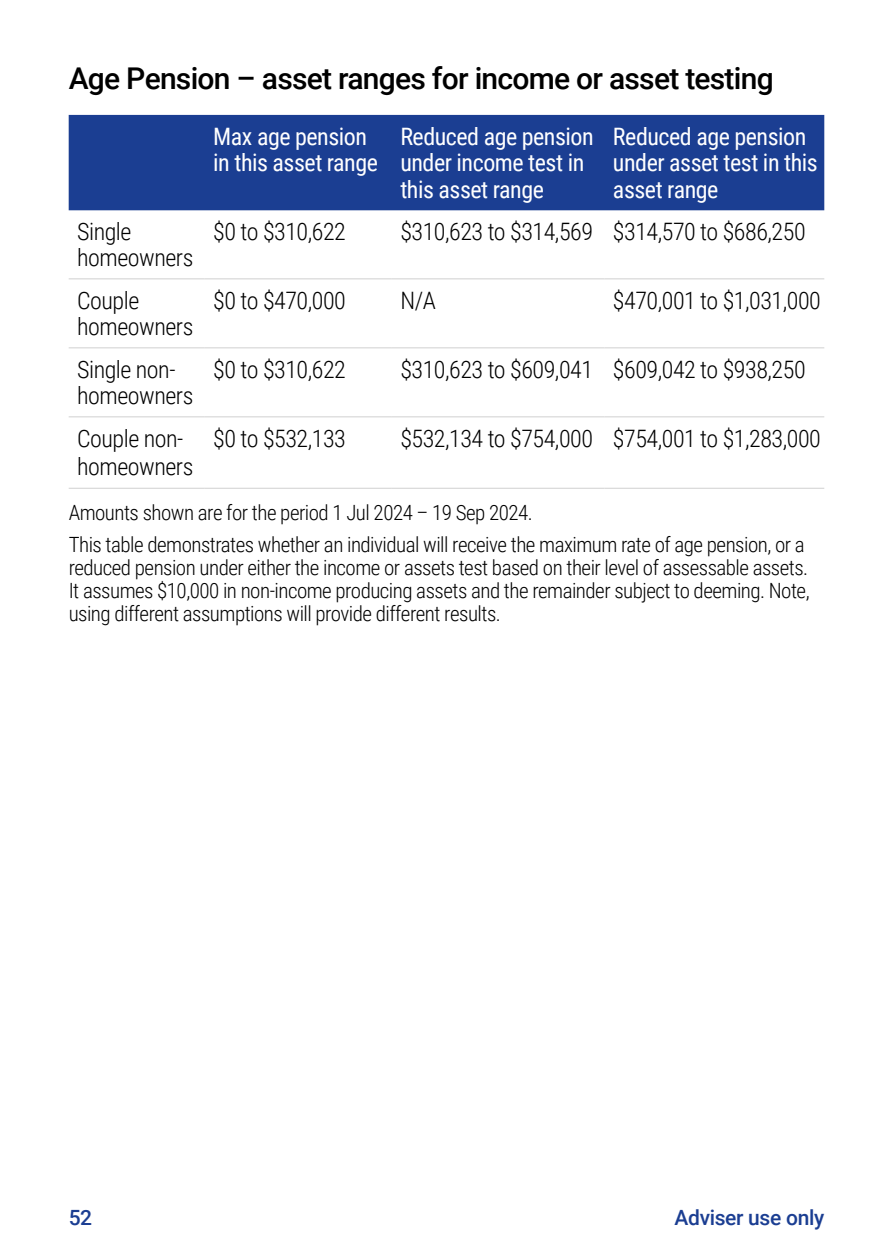
<style>
.page{position:relative;width:893px;height:1259px;background:#fff}
.page>*{position:absolute;margin:0;border:0;box-sizing:border-box;transform-origin:0 0}
.CFS_02_A6-FT_Subhead_2{font:500 30px "Roboto";letter-spacing:-.025em;color:#000}
.CFS_04_A6-FT_Table_Body{font:300 24px/26.4px "Roboto Condensed";letter-spacing:-.02em;color:#000}
.CFS_04_A6-FT_Table_Col_Head{font:24px/26.4px "Roboto Condensed";letter-spacing:-.02em;color:#fff}
.CFS_09_A6-FT_Disclaimer{font:300 21px/23.1px "Roboto Condensed";letter-spacing:-.025em;color:#000}
.t1{font:500 21px "Roboto";letter-spacing:-.015em;color:#1b3e92}
</style>
<div class="page">
<div style="left:69px;top:115px;width:755px;height:95px;background:#1b3e92"></div>
<hr style="left:69px;top:278px;width:136px;height:1px;background:#d0d0d0">
<hr style="left:205px;top:278px;width:187px;height:1px;background:#d0d0d0">
<hr style="left:392px;top:278px;width:212px;height:1px;background:#d0d0d0">
<hr style="left:604px;top:278px;width:220px;height:1px;background:#d0d0d0">
<hr style="left:69px;top:347px;width:136px;height:1px;background:#d0d0d0">
<hr style="left:205px;top:347px;width:187px;height:1px;background:#d0d0d0">
<hr style="left:392px;top:347px;width:212px;height:1px;background:#d0d0d0">
<hr style="left:604px;top:347px;width:220px;height:1px;background:#d0d0d0">
<hr style="left:69px;top:416px;width:136px;height:1px;background:#d0d0d0">
<hr style="left:205px;top:416px;width:187px;height:1px;background:#d0d0d0">
<hr style="left:392px;top:416px;width:212px;height:1px;background:#d0d0d0">
<hr style="left:604px;top:416px;width:220px;height:1px;background:#d0d0d0">
<hr style="left:69px;top:488px;width:136px;height:1px;background:#d0d0d0">
<hr style="left:205px;top:488px;width:187px;height:1px;background:#d0d0d0">
<hr style="left:392px;top:488px;width:212px;height:1px;background:#d0d0d0">
<hr style="left:604px;top:488px;width:220px;height:1px;background:#d0d0d0">
<h3 class="CFS_02_A6-FT_Subhead_2" style="left:69px;top:58px;width:706px">Age Pension – asset ranges for income or asset testing</h3>
<h6 class="CFS_04_A6-FT_Table_Col_Head" style="left:213px;top:122px;width:166px">Max age pension in this asset range</h6>
<h6 class="CFS_04_A6-FT_Table_Col_Head" style="left:400px;top:122px;width:195px">Reduced age pension under income test in this asset range</h6>
<h6 class="CFS_04_A6-FT_Table_Col_Head" style="left:613px;top:122px;width:206px">Reduced age pension under asset test in this asset range</h6>
<p class="CFS_04_A6-FT_Table_Body" style="left:77px;top:217px;width:118px">Single homeowners</p>
<p class="CFS_04_A6-FT_Table_Body" style="left:213px;top:217px;width:134px">$0 to $310,622</p>
<p class="CFS_04_A6-FT_Table_Body" style="left:400px;top:217px;width:194px">$310,623 to $314,569</p>
<p class="CFS_04_A6-FT_Table_Body" style="left:613px;top:217px;width:194px">$314,570 to $686,250</p>
<p class="CFS_04_A6-FT_Table_Body" style="left:77px;top:286px;width:118px">Couple homeowners</p>
<p class="CFS_04_A6-FT_Table_Body" style="left:213px;top:286px;width:134px">$0 to $470,000</p>
<p class="CFS_04_A6-FT_Table_Body" style="left:400px;top:286px;width:37px">N/A</p>
<p class="CFS_04_A6-FT_Table_Body" style="left:613px;top:286px;width:209px">$470,001 to $1,031,000</p>
<p class="CFS_04_A6-FT_Table_Body" style="left:77px;top:355px;width:118px">Single non&shy;homeowners</p>
<p class="CFS_04_A6-FT_Table_Body" style="left:213px;top:355px;width:134px">$0 to $310,622</p>
<p class="CFS_04_A6-FT_Table_Body" style="left:400px;top:355px;width:194px">$310,623 to $609,041</p>
<p class="CFS_04_A6-FT_Table_Body" style="left:613px;top:355px;width:194px">$609,042 to $938,250</p>
<p class="CFS_04_A6-FT_Table_Body" style="left:77px;top:423px;width:118px;line-height:28.8px">Couple non&shy;homeowners</p>
<p class="CFS_04_A6-FT_Table_Body" style="left:213px;top:424px;width:134px">$0 to $532,133</p>
<p class="CFS_04_A6-FT_Table_Body" style="left:400px;top:424px;width:194px">$532,134 to $754,000</p>
<p class="CFS_04_A6-FT_Table_Body" style="left:613px;top:424px;width:209px">$754,001 to $1,283,000</p>
<p class="CFS_09_A6-FT_Disclaimer" style="left:69px;top:500px;width:466px">Amounts shown are for the period 1 Jul 2024 – 19 Sep 2024.</p>
<p class="CFS_09_A6-FT_Disclaimer" style="left:69px;top:532px;width:742px">This table demonstrates whether an individual will receive the maximum rate of age pension, or a reduced pension under either the income or assets test based on their level of assessable assets.<br>It assumes $10,000 in non-income producing assets and the remainder subject to deeming. Note, using different assumptions will provide different results.</p>
<p class="t1" style="left:69px;top:1202px;width:25px">52</p>
<p class="t1" style="left:674px;top:1203px;width:151px">Adviser use only</p>
</div>
